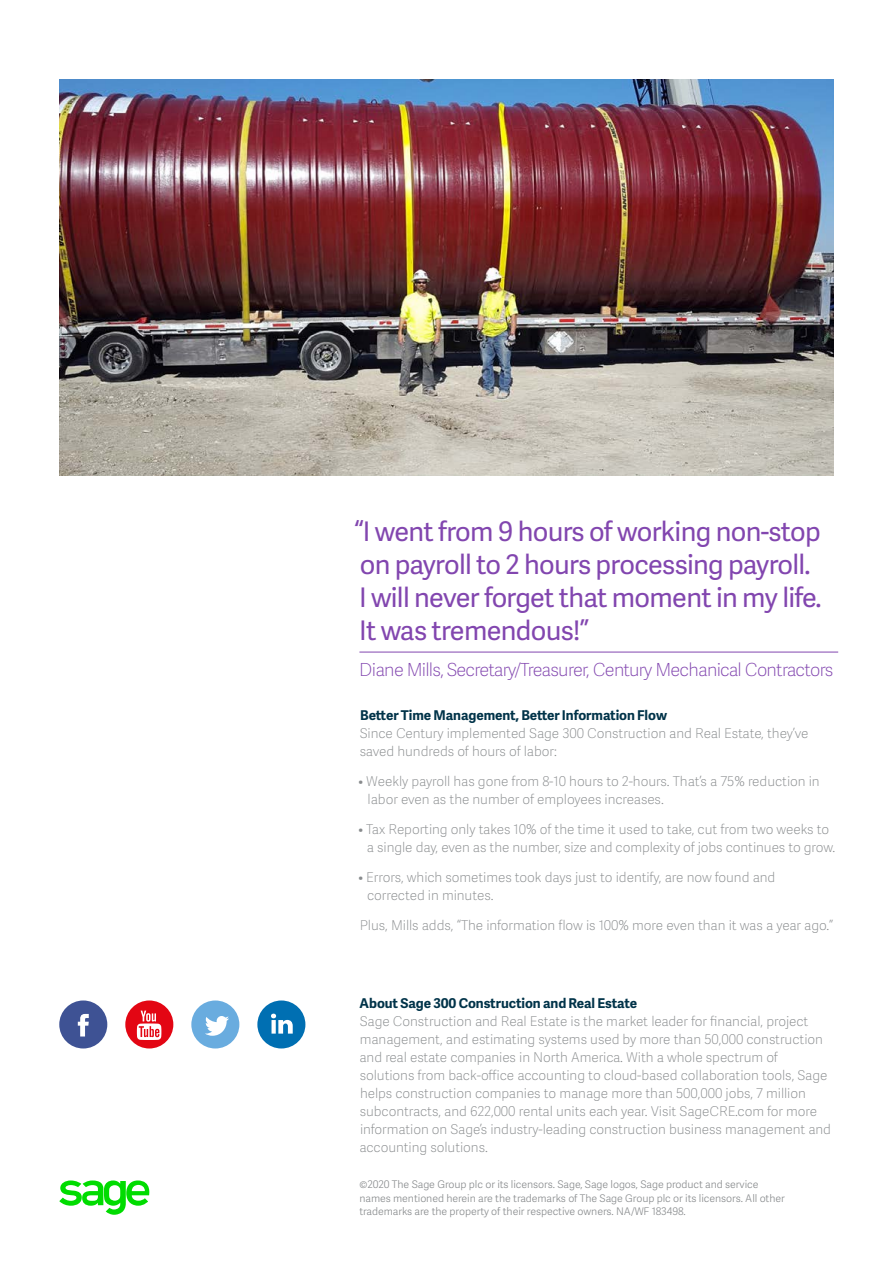
<style>
.page{position:relative;width:893px;height:1263px;background:#fff}
.page>*{position:absolute;margin:0;border:0;box-sizing:border-box;transform-origin:0 0}
.t1{font:27px/33px "Adelle Sans SAGE";letter-spacing:-.025em;color:#8246af}
.t2{font:18px "Adelle Sans SAGE Th";letter-spacing:-.04em;color:#8246af}
.t3{font:13.5px/18px "Adelle Sans SAGE Th";letter-spacing:-.005em;color:#888b8d}
.t4{font:700 13.5px "Adelle Sans SAGE";letter-spacing:-.005em;color:#003349}
.t5{font:10.5px/13.5px "Adelle Sans SAGE Lt";letter-spacing:-.005em;color:#888b8d}
</style>
<div class="page">
<svg style="left:59px;top:1181px;width:91px;height:34px"></svg>
<img style="left:59px;top:79px;width:774px;height:397px">
<div style="left:191px;top:1000px;width:48px;height:48px;background:#69acdf;border-radius:50%"></div>
<svg style="left:205px;top:1016px;width:24px;height:20px"></svg>
<div style="left:125px;top:1000px;width:48px;height:48px;background:#e30613;border-radius:50%"></div>
<svg style="left:137px;top:1011px;width:24px;height:29px"></svg>
<div style="left:59px;top:1000px;width:48px;height:48px;background:#3e5294;border-radius:50%"></div>
<svg style="left:78px;top:1014px;width:11px;height:23px"></svg>
<hr style="left:359px;top:652px;width:479px;height:1px;background:#8246af">
<div style="left:257px;top:1000px;width:48px;height:48px;background:#006fb2;border-radius:50%"></div>
<svg style="left:271px;top:1014px;width:22px;height:20px"></svg>
<h1 class="t1" style="left:354px;top:514px;width:469px">“I went from 9 hours of working non-stop on payroll to 2 hours processing payroll.<br>I will never forget that moment in my life.<br>It was tremendous!”</h1>
<h2 class="t2" style="left:359px;top:657px;width:475px">Diane Mills, Secretary/Treasurer, Century Mechanical Contractors</h2>
<p class="t4" style="left:360px;top:705px;width:308px">Better Time Management, Better Information Flow</p>
<p class="t3" style="left:360px;top:724px;width:450px">Since Century implemented Sage 300 Construction and Real Estate, they’ve saved hundreds of hours of labor:</p>
<p class="t3" style="left:367px;top:772px;width:453px;text-indent:-9px">• Weekly payroll has gone from 8-10 hours to 2-hours. That’s a 75% reduction in labor even as the number of employees increases.</p>
<p class="t3" style="left:367px;top:820px;width:470px;text-indent:-8px">• Tax Reporting only takes 10% of the time it used to take, cut from two weeks to a single day, even as the number, size and complexity of jobs continues to grow.</p>
<p class="t3" style="left:367px;top:868px;width:410px;text-indent:-9px">• Errors, which sometimes took days just to identify, are now found and corrected in minutes.</p>
<p class="t3" style="left:360px;top:916px;width:475px">Plus, Mills adds, “The information flow is 100% more even than it was a year ago.”</p>
<p class="t4" style="left:359px;top:993px;width:279px">About Sage 300 Construction and Real Estate</p>
<p class="t3" style="left:359px;top:1012px;width:473px">Sage Construction and Real Estate is the market leader for financial, project management, and estimating systems used by more than 50,000 construction and real estate companies in North America. With a whole spectrum of solutions from back-office accounting to cloud-based collaboration tools, Sage helps construction companies to manage more than 500,000 jobs, 7 million subcontracts, and 622,000 rental units each year. Visit SageCRE.com for more information on Sage’s industry-leading construction business management and accounting solutions.</p>
<p class="t5" style="left:359px;top:1177px;width:427px">©2020 The Sage Group plc or its licensors. Sage, Sage logos, Sage product and service names mentioned herein are the trademarks of The Sage Group plc or its licensors. All other trademarks are the property of their respective owners. NA/WF 183498.</p>
</div>
